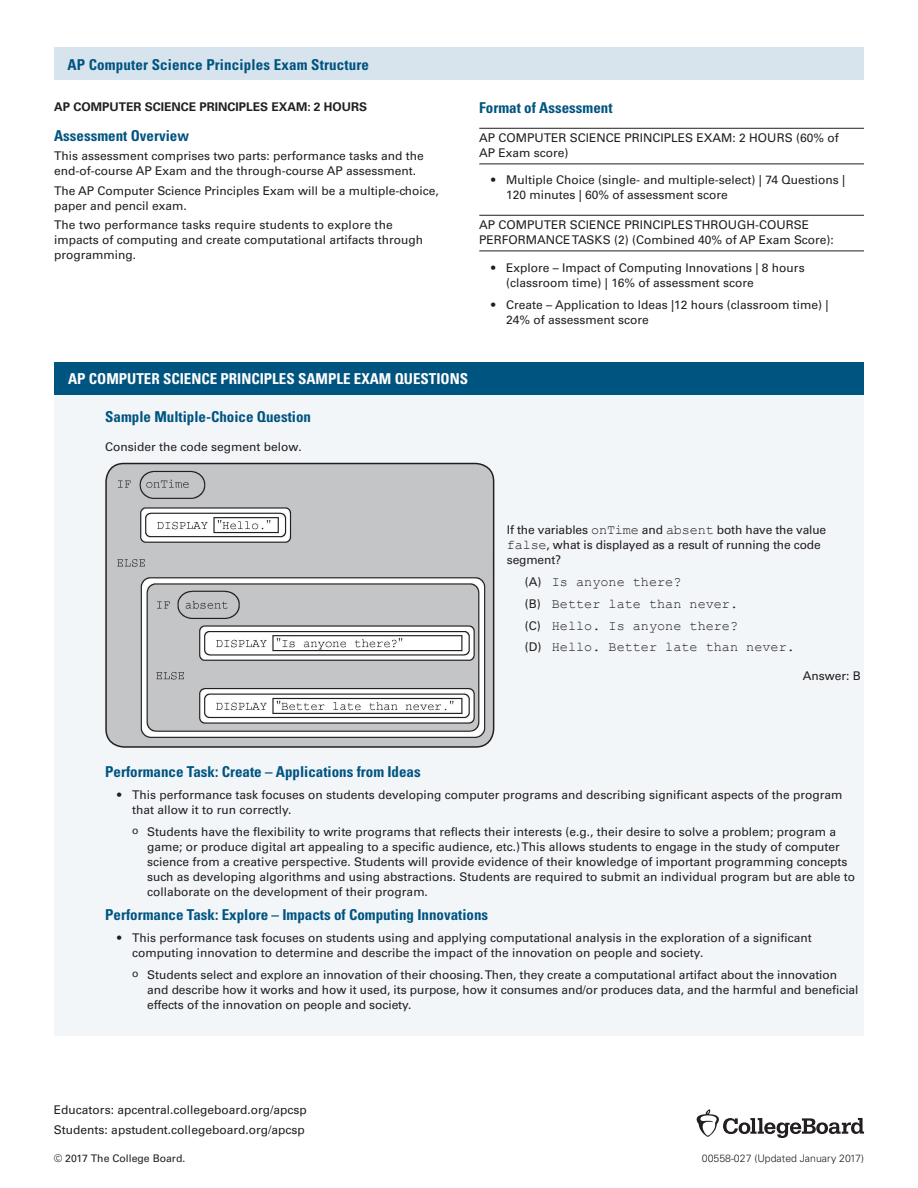
<style>
.page{position:relative;width:918px;height:1188px;background:#fff}
.page>*{position:absolute;margin:0;border:0;box-sizing:border-box;transform-origin:0 0}
.t1{font:700 condensed 15px "Univers LT Std";color:#005480}
.t2{font:700 condensed 15px "Univers LT Std";color:#fff}
.t3{font:13.5px/21.8px "Courier New";color:#231f20}
.t4{font:12px/15px "Univers LT Std";color:#231f20}
.t5{font:700 12px "Univers LT Std";color:#231f20}
.t6{font:300 10.5px "Univers LT Std";color:#231f20}
.t7{font:10.5px "Univers LT Std";color:#231f20}
.s1{font-family:"Courier New";font-size:13.5px}
.s2{font-family:"Univers LT Std";font-size:12px}
.s3{font-size:10.5px}
</style>
<div class="page">
<hr style="left:479px;top:128px;width:385px;height:1px;background:#231f20">
<hr style="left:479px;top:164px;width:385px;height:1px;background:#231f20">
<hr style="left:479px;top:215px;width:385px;height:1px;background:#231f20">
<hr style="left:479px;top:251px;width:385px;height:1px;background:#231f20">
<div style="left:54px;top:370px;width:810px;height:665px;background:#f3f6f9"></div>
<div style="left:54px;top:363px;width:810px;height:32px;background:#005480"></div>
<img style="left:106px;top:464px;width:388px;height:283px">
<div style="left:105px;top:463px;width:389px;height:285px;border:2px solid #231f20;border-radius:18px"></div>
<div style="left:54px;top:47px;width:810px;height:33px;background:#d7e4ee"></div>
<svg style="left:697px;top:1109px;width:167px;height:29px"></svg>
<p class="t1" style="left:68px;top:56px;width:303px">AP Computer Science Principles Exam Structure</p>
<p class="t5" style="left:54px;top:100px;width:314px">AP COMPUTER SCIENCE PRINCIPLES EXAM: 2 HOURS</p>
<p class="t1" style="left:54px;top:126px;width:136px">Assessment Overview</p>
<p class="t4" style="left:54px;top:148px;width:371px">This assessment comprises two parts: performance tasks and the end-of-course AP Exam and the through-course AP assessment.</p>
<p class="t4" style="left:54px;top:183px;width:386px">The AP Computer Science Principles Exam will be a multiple-choice, paper and pencil exam.</p>
<p class="t4" style="left:54px;top:217px;width:371px">The two performance tasks require students to explore the impacts of computing and create computational artifacts through programming.</p>
<p class="t1" style="left:479px;top:99px;width:135px">Format of Assessment</p>
<p class="t4" style="left:479px;top:130px;width:361px">AP COMPUTER SCIENCE PRINCIPLES EXAM: 2 HOURS (60% of<br>AP Exam score)</p>
<p class="t4" style="left:506px;top:172px;width:340px;text-indent:-15px">• Multiple Choice (single- and multiple-select) | 74 Questions |<br>120 minutes | 60% of assessment score</p>
<p class="t4" style="left:479px;top:217px;width:356px">AP COMPUTER SCIENCE PRINCIPLES THROUGH-COURSE<br>PERFORMANCE TASKS (2) (Combined 40% of AP Exam Score):</p>
<p class="t4" style="left:506px;top:261px;width:300px;text-indent:-15px">• Explore – Impact of Computing Innovations | 8 hours (classroom time) | 16% of assessment score</p>
<p class="t4" style="left:506px;top:298px;width:324px;text-indent:-15px">• Create – Application to Ideas |12 hours (classroom time) |<br>24% of assessment score</p>
<p class="t2" style="left:68px;top:370px;width:402px">AP COMPUTER SCIENCE PRINCIPLES SAMPLE EXAM QUESTIONS</p>
<p class="t1" style="left:105px;top:408px;width:207px">Sample Multiple-Choice Question</p>
<p class="t4" style="left:105px;top:439px;width:198px">Consider the code segment below.</p>
<p class="t4" style="left:507px;top:523px;width:321px">If the variables <span class="s1">onTime</span> and <span class="s1">absent</span> both have the value <span class="s1">false</span>, what is displayed as a result of running the code segment?</p>
<p class="t3" style="left:525px;top:571px;width:272px"><span class="s2">(A)</span> Is anyone there?<br><span class="s2">(B)</span> Better late than never.<br><span class="s2">(C)</span> Hello. Is anyone there?<br><span class="s2">(D)</span> Hello. Better late than never.</p>
<p class="t4" style="left:803px;top:668px;width:60px">Answer: B</p>
<p class="t1" style="left:105px;top:763px;width:317px">Performance Task: Create – Applications from Ideas</p>
<p class="t4" style="left:132px;top:787px;width:712px;text-indent:-15px">• This performance task focuses on students developing computer programs and describing significant aspects of the program that allow it to run correctly.</p>
<p class="t4" style="left:147px;top:824px;width:709px;text-indent:-15px"><span class="s3">o</span> Students have the flexibility to write programs that reflects their interests (e.g., their desire to solve a problem; program a game; or produce digital art appealing to a specific audience, etc.) This allows students to engage in the study of computer science from a creative perspective. Students will provide evidence of their knowledge of important programming concepts such as developing algorithms and using abstractions. Students are required to submit an individual program but are able to collaborate on the development of their program.</p>
<p class="t1" style="left:105px;top:906px;width:385px">Performance Task: Explore – Impacts of Computing Innovations</p>
<p class="t4" style="left:132px;top:930px;width:681px;text-indent:-15px">• This performance task focuses on students using and applying computational analysis in the exploration of a significant computing innovation to determine and describe the impact of the innovation on people and society.</p>
<p class="t4" style="left:147px;top:967px;width:713px;text-indent:-15px"><span class="s3">o</span> Students select and explore an innovation of their choosing. Then, they create a computational artifact about the innovation and describe how it works and how it used, its purpose, how it consumes and/or produces data, and the harmful and beneficial effects of the innovation on people and society.</p>
<p class="t4" style="left:54px;top:1101px;width:254px;line-height:19.5px">Educators: apcentral.collegeboard.org/apcsp<br>Students: apstudent.collegeboard.org/apcsp</p>
<p class="t7" style="left:54px;top:1152px;width:133px">© 2017 The College Board.</p>
<p class="t6" style="left:702px;top:1152px;width:164px">00558-027 (Updated January 2017)</p>
</div>
